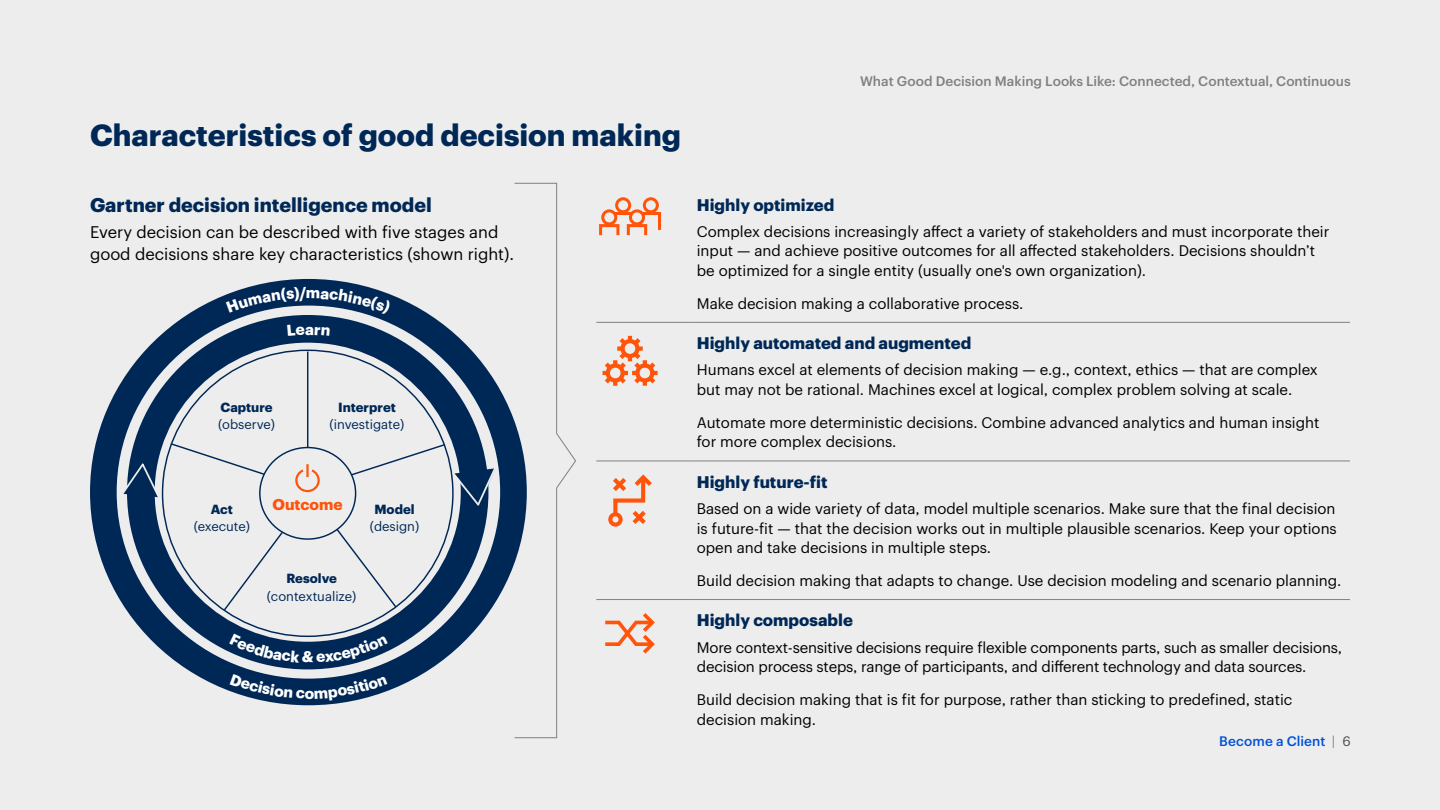
<style>
.page{position:relative;width:1440px;height:810px;background:#ededed}
.page>*{position:absolute;margin:0;border:0;box-sizing:border-box;transform-origin:0 0}
.t1{font:700 30px "Graphik";color:#002856}
.t2{font:700 19.5px "Graphik";color:#002856}
.t3{font:16.5px/21.8px "Graphik";color:#000}
.t4{font:700 16.5px "Graphik";color:#002856}
.t5{font:700 15.3px "Graphik";color:#ff540a}
.t6{font:700 15.3px "Graphik";color:#fff}
.t7{font:15px/19.5px "Graphik";color:#000}
.t8{font:500 13.5px "Graphik";color:#808080}
.t9{font:500 13.5px "Graphik";letter-spacing:.01em;color:#0052d6}
.t10{font:13.05px "Graphik";color:#002856}
.t11{font:700 13.05px "Graphik";color:#002856}
.s1{font-weight:400;color:#808080}
.s2{font-weight:400;color:#4d4d4d}
</style>
<div class="page">
<svg style="left:90px;top:279px;width:424px;height:426px"></svg>
<svg style="left:127px;top:315px;width:361px;height:354px"></svg>
<svg style="left:450px;top:465px;width:48px;height:43px"></svg>
<hr style="left:596px;top:322px;width:95px;height:1px;background:#808080">
<hr style="left:691px;top:322px;width:659px;height:1px;background:#808080">
<hr style="left:596px;top:461px;width:95px;height:1px;background:#808080">
<hr style="left:691px;top:461px;width:659px;height:1px;background:#808080">
<hr style="left:596px;top:599px;width:95px;height:1px;background:#808080">
<hr style="left:691px;top:599px;width:659px;height:1px;background:#808080">
<svg style="left:599px;top:197px;width:62px;height:38px"></svg>
<svg style="left:602px;top:336px;width:55px;height:50px"></svg>
<svg style="left:608px;top:474px;width:44px;height:53px"></svg>
<svg style="left:605px;top:613px;width:50px;height:41px"></svg>
<div style="left:260px;top:448px;width:96px;height:91px;background:#ededed;border-radius:50%"></div>
<svg style="left:120px;top:430px;width:200px;height:72px"></svg>
<svg style="left:514px;top:183px;width:62px;height:555px"></svg>
<svg style="left:230px;top:674px;width:75px;height:25px;background:#1a3e66"></svg>
<svg style="left:315px;top:676px;width:72px;height:24px;background:#163a64"></svg>
<svg style="left:226px;top:286px;width:165px;height:29px"></svg>
<svg style="left:230px;top:634px;width:158px;height:29px;background:#26476e"></svg>
<svg style="left:287px;top:324px;width:43px;height:12px"></svg>
<h1 class="t1" style="left:90px;top:112px;width:592px">Characteristics of good decision making</h1>
<p class="t8" style="left:860px;top:71px;width:492px">What Good Decision Making Looks Like: Connected, Contextual, Continuous</p>
<h2 class="t2" style="left:90px;top:189px;width:343px">Gartner decision intelligence model</h2>
<p class="t3" style="left:90px;top:220px;width:426px">Every decision can be described with five stages and good decisions share key characteristics (shown right).</p>
<p class="t11" style="left:220px;top:397px;width:54px">Capture</p>
<p class="t10" style="left:218px;top:415px;width:58px">(observe)</p>
<p class="t11" style="left:338px;top:397px;width:59px">Interpret</p>
<p class="t10" style="left:330px;top:415px;width:76px">(investigate)</p>
<p class="t11" style="left:211px;top:500px;width:24px">Act</p>
<p class="t10" style="left:194px;top:517px;width:58px">(execute)</p>
<p class="t5" style="left:272px;top:493px;width:72px">Outcome</p>
<p class="t11" style="left:374px;top:500px;width:42px">Model</p>
<p class="t10" style="left:370px;top:517px;width:51px">(design)</p>
<p class="t11" style="left:286px;top:569px;width:52px">Resolve</p>
<p class="t10" style="left:267px;top:586px;width:91px">(contextualize)</p>
<p class="t6" style="left:305px;top:681px;width:11px">o</p>
<p class="t4" style="left:697px;top:192px;width:139px">Highly optimized</p>
<p class="t7" style="left:697px;top:220px;width:634px">Complex decisions increasingly affect a variety of stakeholders and must incorporate their input — and achieve positive outcomes for all affected stakeholders. Decisions shouldn’t be optimized for a single entity (usually one's own organization).</p>
<p class="t7" style="left:697px;top:292px;width:328px">Make decision making a collaborative process.</p>
<p class="t4" style="left:697px;top:330px;width:276px">Highly automated and augmented</p>
<p class="t7" style="left:697px;top:359px;width:622px">Humans excel at elements of decision making — e.g., context, ethics — that are complex but may not be rational. Machines excel at logical, complex problem solving at scale.</p>
<p class="t7" style="left:697px;top:412px;width:624px">Automate more deterministic decisions. Combine advanced analytics and human insight for more complex decisions.</p>
<p class="t4" style="left:697px;top:469px;width:132px">Highly future-fit</p>
<p class="t7" style="left:697px;top:498px;width:641px;text-align:justify">Based on a wide variety of data, model multiple scenarios. Make sure that the final decision is future-fit — that the decision works out in multiple plausible scenarios. Keep your options open and take decisions in multiple steps.</p>
<p class="t7" style="left:697px;top:570px;width:646px">Build decision making that adapts to change. Use decision modeling and scenario planning.</p>
<p class="t4" style="left:697px;top:608px;width:158px">Highly composable</p>
<p class="t7" style="left:697px;top:636px;width:647px">More context-sensitive decisions require flexible components parts, such as smaller decisions, decision process steps, range of participants, and different technology and data sources.</p>
<p class="t7" style="left:697px;top:689px;width:597px">Build decision making that is fit for purpose, rather than sticking to predefined, static decision making.</p>
<p class="t9" style="left:1219px;top:731px;width:133px">Become a Client <span class="s1">|</span> <span class="s2">6</span></p>
</div>
